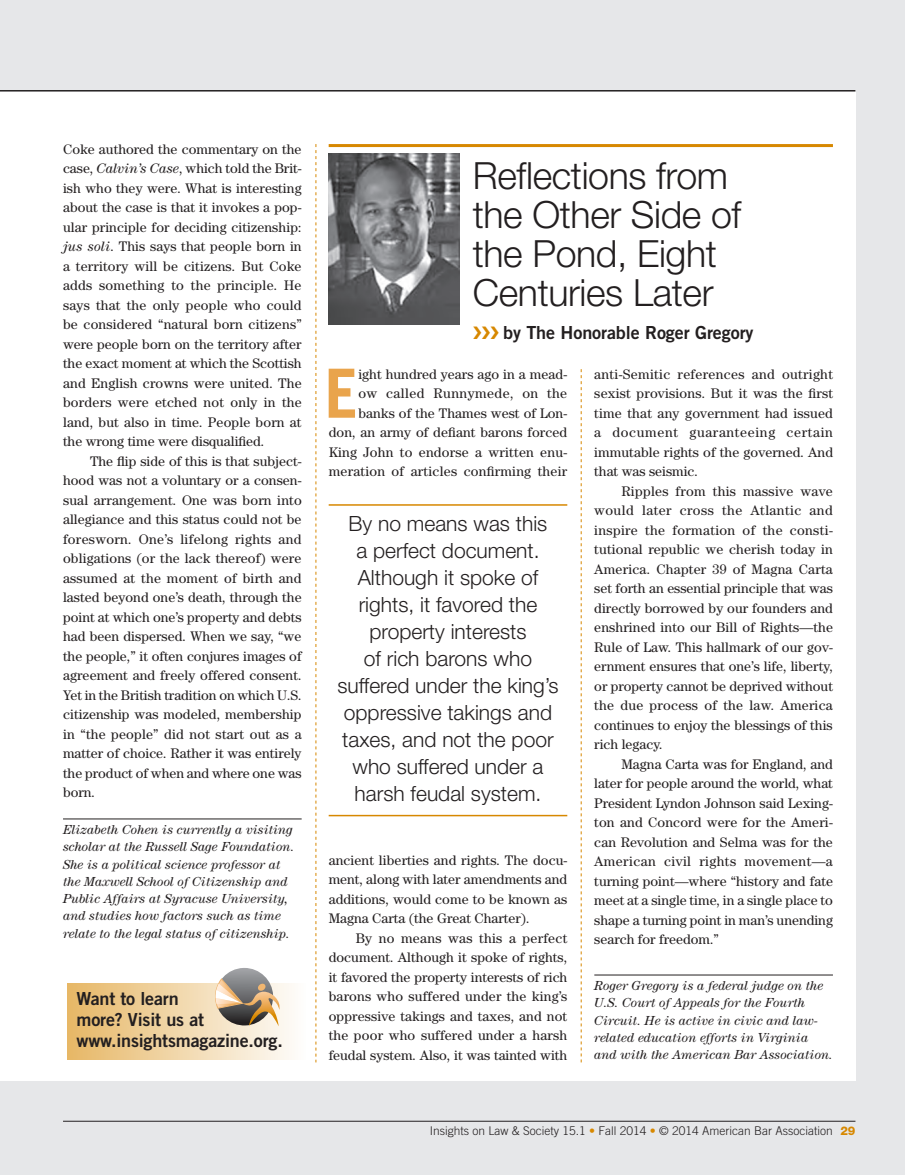
<style>
.page{position:relative;width:905px;height:1175px;background:#fff}
.page>*{position:absolute;margin:0;border:0;box-sizing:border-box;transform-origin:0 0}
.t1{font:700 67.95px "Trade Gothic LT Std";color:#e9a44c}
._1-Subhead{font:300 37.5px/39px "Helvetica Neue LT Std";letter-spacing:-.01em;color:#231f20}
._4-QuotePerspectives{font:300 21px/27px "Helvetica Neue LT Std";color:#231f20;text-align:center}
.t2{font:18px "Trade Gothic LT Std Bd 2";letter-spacing:-.01em;color:#231f20}
.t3{font:13.8px/19.5px "Century Std";letter-spacing:.005em;color:#231f20;text-align:justify}
._2-DeptBio{font:italic 13.2px/17.2px "Century Std";color:#231f20}
.t4{font:300 12px "Trade Gothic LT Std";color:#231f20}
.s1{font-style:italic}
.s2{color:#d78800}
.s3{font-family:"Helvetica Neue LT Std";font-weight:800;color:#d78800}
</style>
<div class="page">
<div style="left:0;top:0;width:904px;height:1174px;background:#e6e7e9"></div>
<hr style="left:63px;top:1120px;width:792px;height:1px;background:#231f20">
<div style="left:0;top:90px;width:855px;height:990px;background:#fff"></div>
<hr style="left:0;top:90px;width:855px;height:2px;background:#231f20">
<hr style="left:594px;top:974px;width:238px;height:1px;background:#231f20">
<hr style="left:328px;top:144px;width:504px;height:3px;background:#d78800">
<img style="left:328px;top:153px;width:131px;height:171px">
<svg style="left:315px;top:144px;width:1px;height:918px"></svg>
<svg style="left:580px;top:369px;width:1px;height:693px"></svg>
<hr style="left:63px;top:818px;width:239px;height:1px;background:#231f20">
<hr style="left:328px;top:504px;width:239px;height:2px;background:#d78800">
<hr style="left:328px;top:814px;width:239px;height:2px;background:#d78800">
<div style="left:68px;top:982px;width:238px;height:77px;background:linear-gradient(to right,#e7b766,#fefdfd)"></div>
<svg style="left:215px;top:968px;width:66px;height:58px;background:#b4a795"></svg>
<p class="t3" style="left:63px;top:139px;width:240px">Coke authored the commentary on the case, <span class="s1">Calvin’s Case</span>, which told the Brit&shy;ish who they were. What is interesting about the case is that it invokes a pop&shy;ular principle for deciding citizenship: <span class="s1">jus soli</span>. This says that people born in a territory will be citizens. But Coke adds something to the principle. He says that the only people who could be considered “natural born citizens” were people born on the territory after the exact moment at which the Scottish and English crowns were united. The borders were etched not only in the land, but also in time. People born at the wrong time were disqualified.</p>
<p class="t3" style="left:63px;top:451px;width:240px;text-indent:27px">The flip side of this is that subject&shy;hood was not a voluntary or a consen&shy;sual arrangement. One was born into allegiance and this status could not be foresworn. One’s lifelong rights and obligations (or the lack thereof) were assumed at the moment of birth and lasted beyond one’s death, through the point at which one’s property and debts had been dispersed. When we say, “we the people,” it often conjures images of agreement and freely offered consent.<br>Yet in the British tradition on which U.S. citizenship was modeled, membership in “the people” did not start out as a matter of choice. Rather it was entirely the product of when and where one was born.</p>
<p class="_2-DeptBio" style="left:63px;top:821px;width:233px">Elizabeth Cohen is currently a visiting scholar at the Russell Sage Foundation.<br>She is a political science professor at the Maxwell School of Citizenship and Public Affairs at Syracuse University, and studies how factors such as time relate to the legal status of citizenship.</p>
<p class="t2" style="left:76px;top:987px;width:104px">Want to learn</p>
<p class="t2" style="left:76px;top:1008px;width:129px">more? Visit us at</p>
<p class="t2" style="left:76px;top:1029px;width:208px">www.insightsmagazine.org.</p>
<p class="_1-Subhead" style="left:472px;top:155px;width:270px">Reflections from the Other Side of the Pond, Eight<br>Centuries Later</p>
<p class="t2" style="left:472px;top:321px;width:282px"><span class="s2">❯❯❯</span> by The Honorable Roger Gregory</p>
<p class="t1" style="left:324px;top:352px;width:35px">E</p>
<p class="t3" style="left:328px;top:364px;width:240px;text-align:right">ight hundred years ago in a mead-<br>ow called Runnymede, on the banks of the Thames west of Lon&shy;don, an army of defiant barons forced King John to endorse a written enu&shy;meration of articles confirming their</p>
<p class="t3" style="left:594px;top:364px;width:240px">anti-Semitic references and outright sexist provisions. But it was the first time that any government had issued a document guaranteeing certain immutable rights of the governed. And that was seismic.</p>
<p class="t3" style="left:594px;top:481px;width:240px;text-indent:27px">Ripples from this massive wave would later cross the Atlantic and inspire the formation of the consti&shy;tutional republic we cherish today in America. Chapter 39 of Magna Carta set forth an essential principle that was directly borrowed by our founders and enshrined into our Bill of Rights—the Rule of Law. This hallmark of our gov&shy;ernment ensures that one’s life, liberty, or property cannot be deprived without the due process of the law. America continues to enjoy the blessings of this rich legacy.</p>
<p class="t3" style="left:594px;top:754px;width:240px;text-indent:27px">Magna Carta was for England, and later for people around the world, what President Lyndon Johnson said Lexing&shy;ton and Concord were for the Ameri&shy;can Revolution and Selma was for the American civil rights movement—a turning point—where “history and fate meet at a single time, in a single place to shape a turning point in man’s unending search for freedom.”</p>
<p class="_2-DeptBio" style="left:594px;top:977px;width:240px">Roger Gregory is a federal judge on the U.S. Court of Appeals for the Fourth Circuit. He is active in civic and law&shy;related education efforts in Virginia and with the American Bar Association.</p>
<p class="_4-QuotePerspectives" style="left:337px;top:510px;width:222px">By no means was this<br>a perfect document.<br>Although it spoke of rights, it favored the property interests<br>of rich barons who suffered under the king’s oppressive takings and taxes, and not the poor who suffered under a harsh feudal system.</p>
<p class="t3" style="left:328px;top:850px;width:240px">ancient liberties and rights. The docu&shy;ment, along with later amendments and additions, would come to be known as Magna Carta (the Great Charter).</p>
<p class="t3" style="left:328px;top:928px;width:240px;text-indent:27px">By no means was this a perfect document. Although it spoke of rights, it favored the property interests of rich barons who suffered under the king’s oppressive takings and taxes, and not the poor who suffered under a harsh feudal system. Also, it was tainted with</p>
<p class="t4" style="left:429px;top:1123px;width:427px">Insights on Law &amp; Society 15.1 <span class="s2">•</span> Fall 2014 <span class="s2">•</span> © 2014 American Bar Association <span class="s3">29</span></p>
</div>
